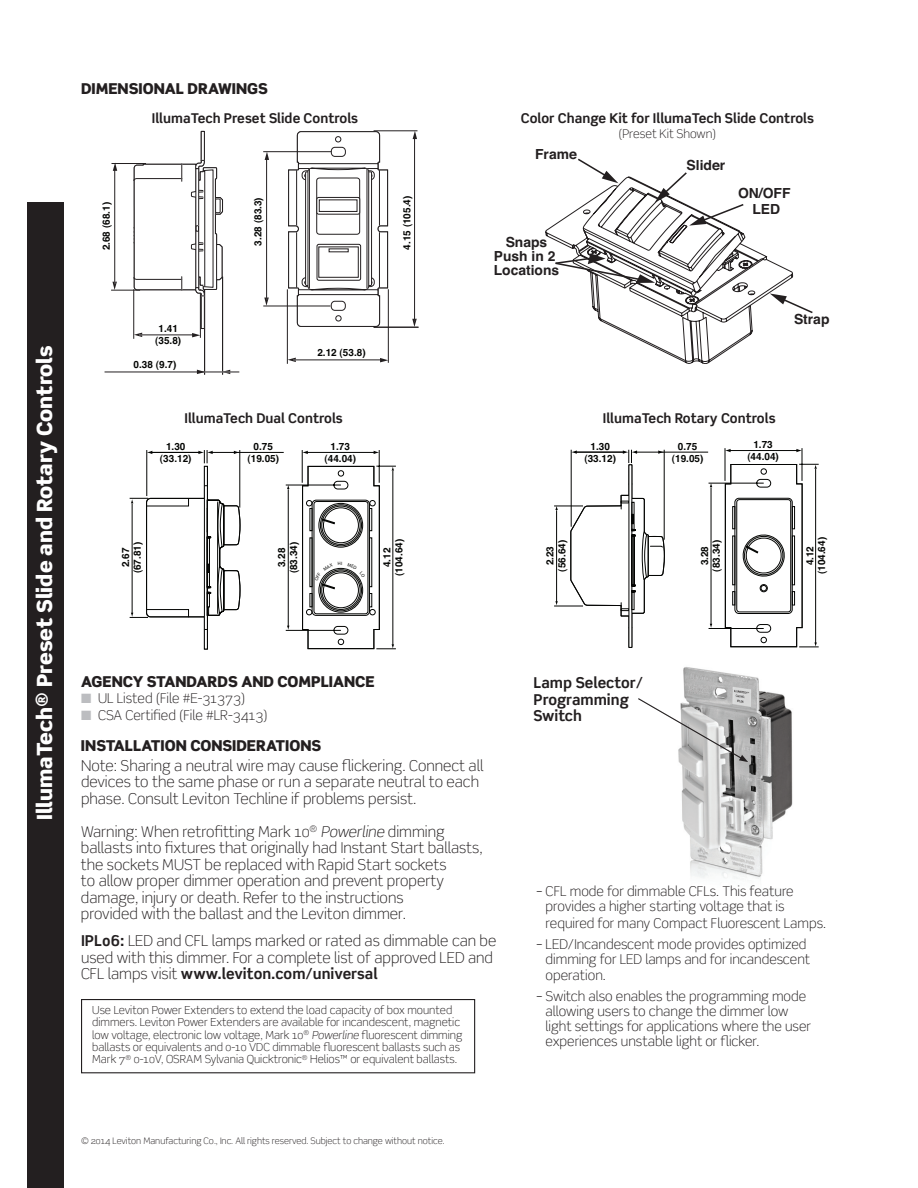
<style>
.page{position:relative;width:918px;height:1188px;background:#fff}
.page>*{position:absolute;margin:0;border:0;box-sizing:border-box;transform-origin:0 0}
.t1{font:900 21px "Scene";color:#fff}
.t2{font:300 15px/16.5px "Scene";color:#231f20}
.t3{font:900 15px "Scene";color:#231f20}
.t4{font:700 15px/16.5px "Scene";color:#231f20}
.t5{font:700 13.8px/13.8px "Helvetica";color:#231f20;text-align:center}
.t6{font:300 13.5px/15px "Scene";color:#231f20;text-align:center}
.t7{font:700 13.5px "Scene";color:#231f20}
.t8{font:300 12px "Scene";color:#231f20}
.t9{font:300 11.1px/12.1px "Scene";color:#231f20}
.t10{font:700 10.05px/11.9px "Helvetica";color:#040503;text-align:center}
.t11{font:300 9px "Scene";color:#231f20}
.s1{color:#bcbdc0}
.s2{font-style:italic}
.s3{font-weight:700}
</style>
<div class="page">
<img style="left:679px;top:667px;width:114px;height:212px">
<div style="left:27px;top:202px;width:36px;height:986px;background:#231f20"></div>
<svg style="left:578px;top:158px;width:34px;height:18px"></svg>
<svg style="left:793px;top:303px;width:20px;height:11px"></svg>
<svg style="left:545px;top:176px;width:248px;height:188px"></svg>
<hr style="left:133px;top:289px;width:1px;height:50px;background:#231f20">
<hr style="left:200px;top:289px;width:1px;height:49px;background:#231f20">
<hr style="left:204px;top:289px;width:1px;height:86px;background:#231f20">
<hr style="left:222px;top:277px;width:1px;height:98px;background:#231f20">
<svg style="left:412px;top:319px;width:5px;height:8px"></svg>
<hr style="left:374px;top:327px;width:44px;height:1px;background:#231f20">
<hr style="left:414px;top:137px;width:1px;height:184px;background:#231f20">
<svg style="left:413px;top:132px;width:4px;height:7px"></svg>
<hr style="left:374px;top:131px;width:43px;height:1px;background:#231f20">
<svg style="left:288px;top:131px;width:101px;height:196px"></svg>
<hr style="left:309px;top:169px;width:1px;height:120px;background:#231f20">
<hr style="left:367px;top:169px;width:1px;height:120px;background:#231f20">
<hr style="left:296px;top:170px;width:1px;height:56px;background:#231f20">
<hr style="left:379px;top:170px;width:1px;height:56px;background:#231f20">
<hr style="left:296px;top:232px;width:1px;height:56px;background:#231f20">
<hr style="left:379px;top:232px;width:1px;height:56px;background:#231f20">
<div style="left:317px;top:178px;width:43px;height:56px;background:#fff;border-radius:3px"></div>
<div style="left:317px;top:178px;width:43px;height:56px;border:1px solid #231f20;border-radius:3px"></div>
<svg style="left:317px;top:197px;width:43px;height:17px"></svg>
<div style="left:317px;top:197px;width:43px;height:17px;border:1px solid #231f20;border-radius:2px"></div>
<div style="left:319px;top:200px;width:38px;height:11px;background:#fff"></div>
<div style="left:319px;top:200px;width:38px;height:12px;border:1px solid #231f20"></div>
<svg style="left:264px;top:298px;width:5px;height:8px"></svg>
<hr style="left:263px;top:306px;width:67px;height:1px;background:#231f20">
<hr style="left:266px;top:157px;width:1px;height:143px;background:#231f20">
<svg style="left:265px;top:152px;width:4px;height:8px"></svg>
<hr style="left:263px;top:151px;width:68px;height:1px;background:#231f20">
<svg style="left:288px;top:358px;width:8px;height:4px"></svg>
<hr style="left:287px;top:289px;width:1px;height:75px;background:#231f20">
<hr style="left:293px;top:360px;width:90px;height:1px;background:#231f20">
<svg style="left:380px;top:358px;width:8px;height:4px"></svg>
<hr style="left:388px;top:289px;width:1px;height:74px;background:#231f20">
<svg style="left:222px;top:370px;width:8px;height:4px"></svg>
<hr style="left:105px;top:372px;width:134px;height:1px;background:#231f20">
<svg style="left:197px;top:370px;width:8px;height:4px"></svg>
<div style="left:317px;top:244px;width:44px;height:36px;background:linear-gradient(to right,#797677,#797677);border-radius:2px"></div>
<div style="left:317px;top:244px;width:44px;height:36px;border:1px solid #231f20;border-radius:2px"></div>
<div style="left:319px;top:247px;width:39px;height:30px;background:#fff"></div>
<svg style="left:111px;top:130px;width:113px;height:207px"></svg>
<hr style="left:725px;top:448px;width:1px;height:33px;background:#040503">
<hr style="left:802px;top:448px;width:1px;height:33px;background:#040503">
<svg style="left:554px;top:449px;width:265px;height:199px"></svg>
<div style="left:81px;top:999px;width:394px;height:74px;border:1px solid #231f20"></div>
<svg style="left:638px;top:696px;width:110px;height:66px"></svg>
<svg style="left:130px;top:450px;width:266px;height:200px"></svg>
<p class="t1" style="left:31px;top:820px;width:476px;rotate:-90deg">IllumaTech<sup>®</sup> Preset Slide and Rotary Controls</p>
<p class="t3" style="left:81px;top:79px;width:188px">DIMENSIONAL DRAWINGS</p>
<p class="t7" style="left:152px;top:110px;width:208px">IllumaTech Preset Slide Controls</p>
<p class="t10" style="left:101px;top:250px;width:50px;rotate:-90deg">2.68 (68.1)</p>
<p class="t10" style="left:252px;top:246px;width:50px;rotate:-90deg">3.28 (83.3)</p>
<p class="t10" style="left:401px;top:250px;width:55px;rotate:-90deg">4.15 (105.4)</p>
<p class="t10" style="left:155px;top:323px;width:28px">1.41 (35.8)</p>
<p class="t10" style="left:134px;top:359px;width:44px">0.38 (9.7)</p>
<p class="t10" style="left:317px;top:347px;width:50px">2.12 (53.8)</p>
<p class="t7" style="left:521px;top:110px;width:295px">Color Change Kit for IllumaTech Slide Controls</p>
<p class="t8" style="left:619px;top:127px;width:99px">(Preset Kit Shown)</p>
<p class="t5" style="left:535px;top:147px;width:43px">Frame</p>
<p class="t5" style="left:494px;top:236px;width:67px">Snaps<br>Push in 2<br>Locations</p>
<p class="t5" style="left:687px;top:159px;width:40px">Slider</p>
<p class="t5" style="left:738px;top:185px;width:54px;line-height:16.6px">ON/OFF<br>LED</p>
<p class="t5" style="left:794px;top:312px;width:37px">Strap</p>
<p class="t7" style="left:185px;top:410px;width:160px">IllumaTech Dual Controls</p>
<p class="t7" style="left:603px;top:410px;width:174px">IllumaTech Rotary Controls</p>
<p class="t10" style="left:160px;top:441px;width:33px">1.30 (33.12)</p>
<p class="t10" style="left:247px;top:441px;width:33px">0.75 (19.05)</p>
<p class="t10" style="left:325px;top:441px;width:33px">1.73 (44.04)</p>
<p class="t10" style="left:120px;top:573px;width:33px;rotate:-90deg">2.67 (67.81)</p>
<p class="t10" style="left:381px;top:576px;width:39px;rotate:-90deg">4.12 (104.64)</p>
<p class="t10" style="left:276px;top:573px;width:33px;rotate:-90deg">3.28 (83.34)</p>
<p class="t10" style="left:166px;top:668px;width:33px">1.30 (33.12)</p>
<p class="t10" style="left:254px;top:668px;width:33px">0.75 (19.05)</p>
<p class="t3" style="left:81px;top:672px;width:295px">AGENCY STANDARDS AND COMPLIANCE</p>
<p class="t6" style="left:81px;top:691px;width:166px"><span class="s1">■</span> UL Listed (File #E-31373)</p>
<p class="t6" style="left:81px;top:708px;width:188px"><span class="s1">■</span> CSA Certified (File #LR-3413)</p>
<p class="t10" style="left:329px;top:678px;width:33px">(44.04)</p>
<p class="t3" style="left:81px;top:736px;width:242px">INSTALLATION CONSIDERATIONS</p>
<p class="t2" style="left:81px;top:757px;width:404px">Note: Sharing a neutral wire may cause flickering. Connect all devices to the same phase or run a separate neutral to each phase. Consult Leviton Techline if problems persist.</p>
<p class="t2" style="left:81px;top:823px;width:403px">Warning: When retrofitting Mark 10<sup>®</sup> <span class="s2">Powerline</span> dimming ballasts into fixtures that originally had Instant Start ballasts, the sockets MUST be replaced with Rapid Start sockets<br>to allow proper dimmer operation and prevent property damage, injury or death. Refer to the instructions</p>
<p class="t2" style="left:81px;top:906px;width:326px">provided with the ballast and the Leviton dimmer.</p>
<p class="t10" style="left:126px;top:799px;width:33px;rotate:-90deg">2.23 (56.64)</p>
<p class="t10" style="left:386px;top:802px;width:39px;rotate:-90deg">4.12 (104.64)</p>
<p class="t10" style="left:281px;top:799px;width:33px;rotate:-90deg">3.28 (83.34)</p>
<p class="t2" style="left:81px;top:933px;width:417px"><span class="s3">IPL06:</span> LED and CFL lamps marked or rated as dimmable can be used with this dimmer. For a complete list of approved LED and<br>CFL lamps visit <span class="s3">www.leviton.com/universal</span></p>
<p class="t9" style="left:92px;top:1004px;width:372px">Use Leviton Power Extenders to extend the load capacity of box mounted dimmers. Leviton Power Extenders are available for incandescent, magnetic low voltage, electronic low voltage, Mark 10<sup>®</sup> <span class="s2">Powerline</span> fluorescent dimming ballasts or equivalents and 0-10 VDC dimmable fluorescent ballasts such as Mark 7<sup>®</sup> 0-10V, OSRAM Sylvania Quicktronic<sup>®</sup> Helios™ or equivalent ballasts.</p>
<p class="t10" style="left:584px;top:440px;width:33px">1.30 (33.12)</p>
<p class="t10" style="left:672px;top:440px;width:33px">0.75 (19.05)</p>
<p class="t10" style="left:747px;top:439px;width:33px">1.73 (44.04)</p>
<p class="t10" style="left:544px;top:572px;width:33px;rotate:-90deg">2.23 (56.64)</p>
<p class="t10" style="left:804px;top:574px;width:39px;rotate:-90deg">4.12 (104.64)</p>
<p class="t10" style="left:699px;top:572px;width:33px;rotate:-90deg">3.28 (83.34)</p>
<p class="t4" style="left:534px;top:674px;width:111px">Lamp Selector/<br>Programming<br>Switch</p>
<p class="t10" style="left:744px;top:881px;width:50px">2.12 (53.8)</p>
<p class="t6" style="left:537px;top:884px;width:259px">– CFL mode for dimmable CFLs. This feature provides a higher starting voltage that is</p>
<p class="t6" style="left:546px;top:915px;width:282px">required for many Compact Fluorescent Lamps.</p>
<p class="t6" style="left:537px;top:936px;width:275px;text-align:right">– LED/Incandescent mode provides optimized dimming for LED lamps and for incandescent</p>
<p class="t6" style="left:546px;top:968px;width:62px">operation.</p>
<p class="t6" style="left:546px;top:989px;width:267px;text-align:left;text-indent:-9px">– Switch also enables the programming mode allowing users to change the dimmer low light settings for applications where the user experiences unstable light or flicker.</p>
<p class="t10" style="left:560px;top:893px;width:44px">0.38 (9.7)</p>
<p class="t11" style="left:81px;top:1135px;width:365px">© 2014 Leviton Manufacturing Co., Inc. All rights reserved. Subject to change without notice.</p>
</div>
